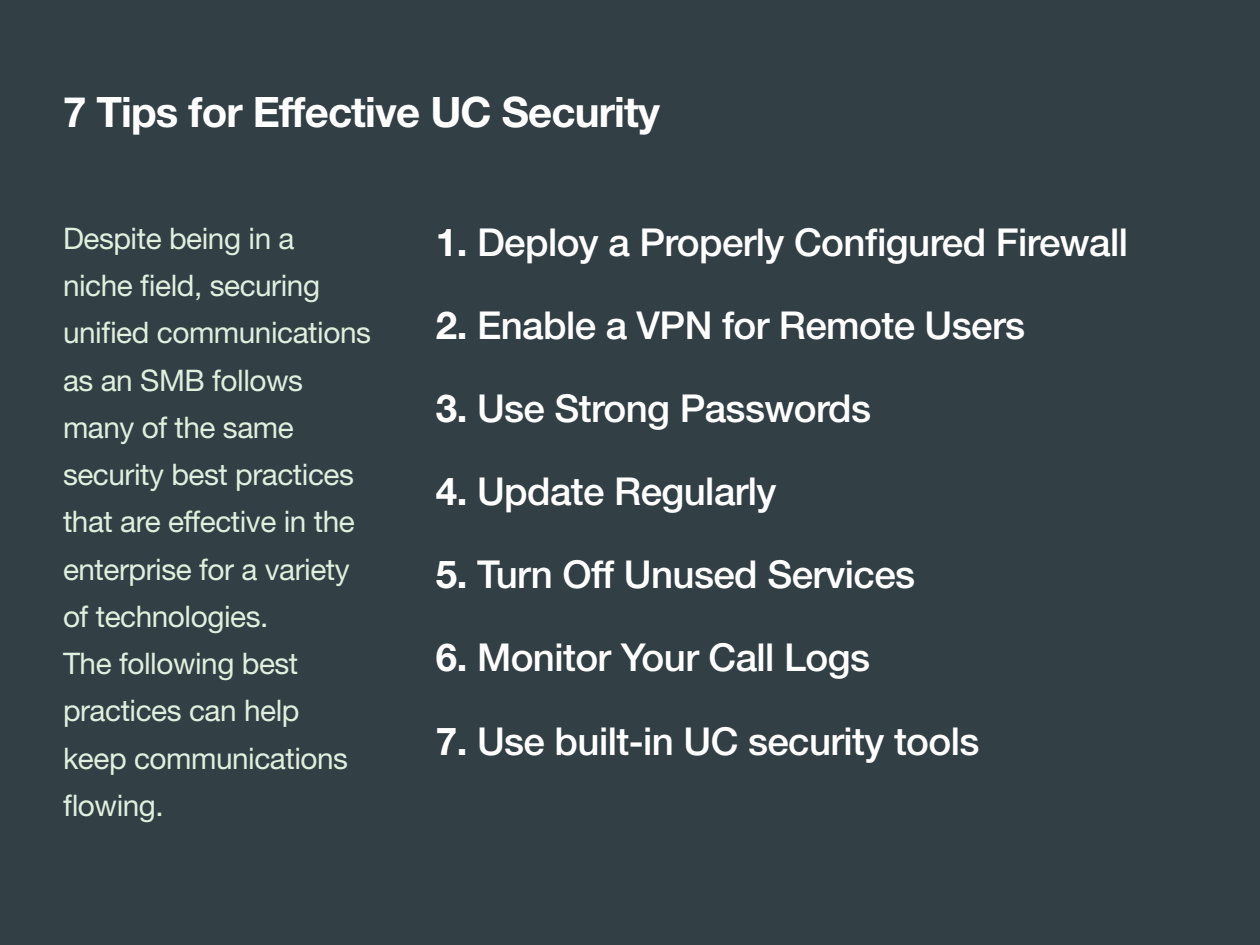
<style>
.page{position:relative;width:1260px;height:945px;background:#323f45}
.page>*{position:absolute;margin:0;border:0;box-sizing:border-box;transform-origin:0 0}
.Section_Head{font:700 42px "Helvetica Neue";letter-spacing:-.02em;color:#fff}
.Subhead{font:500 38.5px "Helvetica Neue";letter-spacing:-.015em;color:#fff}
.New_Larger_Type{font:29.75px/47.2px "Helvetica Neue";letter-spacing:-.015em;color:#e0efde;text-align:justify}
.s1{font-weight:700}
</style>
<div class="page">
<p class="Section_Head" style="left:63px;top:86px;width:598px">7 Tips for Effective UC Security</p>
<p class="New_Larger_Type" style="left:63px;top:214px;width:233px">Despite being in a</p>
<p class="New_Larger_Type" style="left:63px;top:262px;width:259px">niche field, securing</p>
<p class="New_Larger_Type" style="left:63px;top:309px;width:309px">unified communications</p>
<p class="New_Larger_Type" style="left:63px;top:356px;width:242px">as an SMB follows</p>
<p class="New_Larger_Type" style="left:63px;top:403px;width:232px">many of the same</p>
<p class="New_Larger_Type" style="left:63px;top:451px;width:293px">security best practices that are effective in the enterprise for a variety</p>
<p class="New_Larger_Type" style="left:63px;top:592px;width:207px">of technologies.</p>
<p class="New_Larger_Type" style="left:63px;top:640px;width:237px">The following best</p>
<p class="New_Larger_Type" style="left:63px;top:687px;width:238px">practices can help</p>
<p class="New_Larger_Type" style="left:63px;top:734px;width:287px">keep communications flowing.</p>
<p class="Subhead" style="left:436px;top:219px;width:694px"><span class="s1">1.</span> Deploy a Properly Configured Firewall</p>
<p class="Subhead" style="left:436px;top:302px;width:591px"><span class="s1">2.</span> Enable a VPN for Remote Users</p>
<p class="Subhead" style="left:436px;top:385px;width:437px"><span class="s1">3.</span> Use Strong Passwords</p>
<p class="Subhead" style="left:436px;top:468px;width:342px"><span class="s1">4.</span> Update Regularly</p>
<p class="Subhead" style="left:436px;top:552px;width:481px"><span class="s1">5.</span> Turn Off Unused Services</p>
<p class="Subhead" style="left:436px;top:635px;width:436px"><span class="s1">6.</span> Monitor Your Call Logs</p>
<p class="Subhead" style="left:436px;top:718px;width:545px"><span class="s1">7.</span> Use built-in UC security tools</p>
</div>
